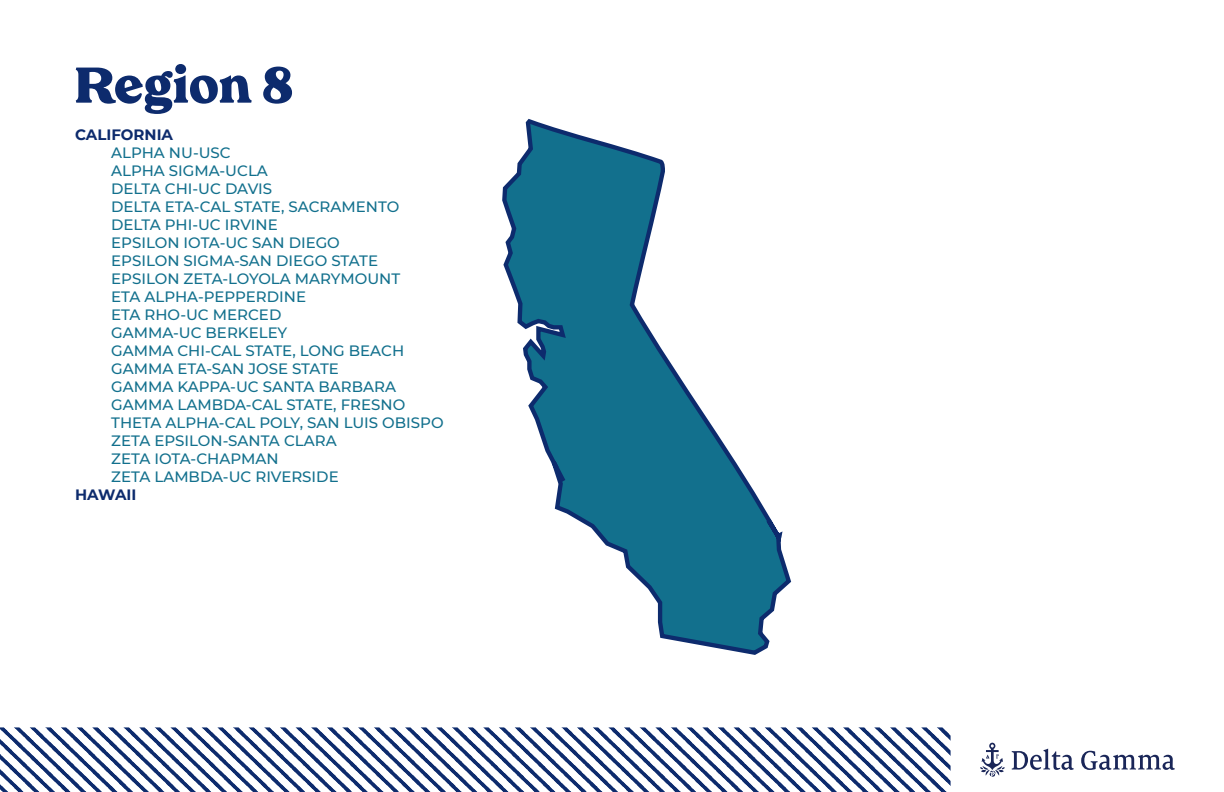
<style>
.page{position:relative;width:1224px;height:792px;background:#fff}
.page>*{position:absolute;margin:0;border:0;box-sizing:border-box;transform-origin:0 0}
.t1{font:900 50.2px "Tropiline";color:#0d2b6d}
.t2{font:500 15px/18px "Montserrat";color:#12708d}
.t3{font:700 15px "Montserrat";color:#0d2b6d}
</style>
<div class="page">
<svg style="left:502px;top:118px;width:290px;height:537px"></svg>
<svg style="left:1012px;top:749px;width:62px;height:21px"></svg>
<svg style="left:1081px;top:751px;width:94px;height:19px"></svg>
<svg style="left:980px;top:743px;width:25px;height:34px"></svg>
<img style="left:0;top:727px;width:950px;height:65px">
<h1 class="t1" style="left:75px;top:56px;width:220px">Region 8</h1>
<p class="t3" style="left:75px;top:124px;width:99px">CALIFORNIA</p>
<p class="t2" style="left:111px;top:143px;width:334px">ALPHA NU-USC<br>ALPHA SIGMA-UCLA<br>DELTA CHI-UC DAVIS<br>DELTA ETA-CAL STATE, SACRAMENTO<br>DELTA PHI-UC IRVINE<br>EPSILON IOTA-UC SAN DIEGO<br>EPSILON SIGMA-SAN DIEGO STATE<br>EPSILON ZETA-LOYOLA MARYMOUNT<br>ETA ALPHA-PEPPERDINE<br>ETA RHO-UC MERCED<br>GAMMA-UC BERKELEY<br>GAMMA CHI-CAL STATE, LONG BEACH<br>GAMMA ETA-SAN JOSE STATE<br>GAMMA KAPPA-UC SANTA BARBARA<br>GAMMA LAMBDA-CAL STATE, FRESNO<br>THETA ALPHA-CAL POLY, SAN LUIS OBISPO<br>ZETA EPSILON-SANTA CLARA<br>ZETA IOTA-CHAPMAN<br>ZETA LAMBDA-UC RIVERSIDE</p>
<p class="t3" style="left:75px;top:484px;width:63px">HAWAII</p>
</div>
